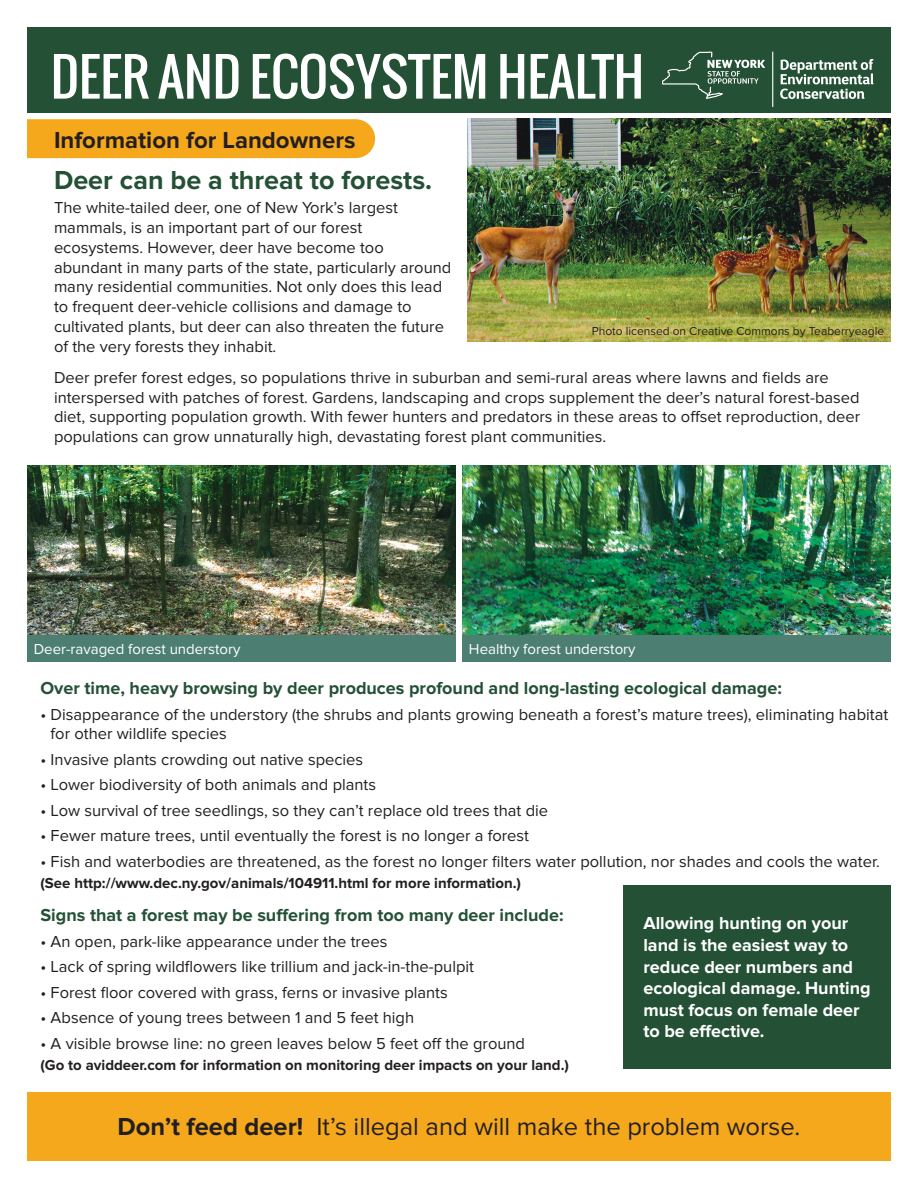
<style>
.page{position:relative;width:918px;height:1188px;background:#fff}
.page>*{position:absolute;margin:0;border:0;box-sizing:border-box;transform-origin:0 0}
.t1{font:51px "Oswald";color:#fff}
.t2{font:700 27px "Proxima Nova";color:#245135}
.t3{font:25.5px "Proxima Nova";color:#231f20}
.t4{font:700 24px "Proxima Nova";color:#231f20}
.t5{font:700 18px "Proxima Nova";color:#245135}
.t6{font:700 18px/21.6px "Proxima Nova";color:#fff}
.t7{font:16.5px/19.8px "Proxima Nova";color:#231f20}
.t8{font:700 15px "Proxima Nova";color:#231f20}
.t9{font:15px "Proxima Nova";color:#fff}
.t10{font:12px "Proxima Nova";color:#231f20}
.s1{font-weight:700}
</style>
<div class="page">
<img style="left:27px;top:465px;width:429px;height:171px">
<img style="left:462px;top:465px;width:429px;height:171px">
<img style="left:468px;top:119px;width:423px;height:223px">
<div style="left:27px;top:636px;width:429px;height:26px;background:#4c7f71"></div>
<div style="left:462px;top:636px;width:429px;height:26px;background:#4c7f71"></div>
<div style="left:27px;top:1093px;width:864px;height:68px;background:#f5a81c"></div>
<div style="left:27px;top:27px;width:864px;height:85px;background:#245135"></div>
<div style="left:27px;top:119px;width:348px;height:39px;background:#f5a81c"></div>
<svg style="left:662px;top:52px;width:103px;height:47px"></svg>
<svg style="left:780px;top:59px;width:94px;height:40px"></svg>
<hr style="left:772px;top:52px;width:1px;height:55px;background:#fff">
<div style="left:623px;top:886px;width:268px;height:183px;background:#245135"></div>
<p class="t1" style="left:51px;top:38px;width:595px">DEER AND ECOSYSTEM HEALTH</p>
<p class="t4" style="left:54px;top:126px;width:303px">Information for Landowners</p>
<p class="t2" style="left:54px;top:165px;width:380px">Deer can be a threat to forests.</p>
<p class="t7" style="left:54px;top:198px;width:399px">The white-tailed deer, one of New York’s largest mammals, is an important part of our forest ecosystems. However, deer have become too abundant in many parts of the state, particularly around many residential communities. Not only does this lead to frequent deer-vehicle collisions and damage to cultivated plants, but deer can also threaten the future of the very forests they inhabit.</p>
<p class="t10" style="left:592px;top:324px;width:294px">Photo licensed on Creative Commons by Teaberryeagle</p>
<p class="t7" style="left:54px;top:368px;width:808px">Deer prefer forest edges, so populations thrive in suburban and semi-rural areas where lawns and fields are interspersed with patches of forest. Gardens, landscaping and crops supplement the deer’s natural forest-based diet, supporting population growth. With fewer hunters and predators in these areas to offset reproduction, deer populations can grow unnaturally high, devastating forest plant communities.</p>
<p class="t9" style="left:34px;top:640px;width:208px">Deer-ravaged forest understory</p>
<p class="t9" style="left:469px;top:640px;width:168px">Healthy forest understory</p>
<p class="t5" style="left:40px;top:678px;width:743px">Over time, heavy browsing by deer produces profound and long-lasting ecological damage:</p>
<p class="t7" style="left:51px;top:704px;width:839px;text-indent:-10px">• Disappearance of the understory (the shrubs and plants growing beneath a forest’s mature trees), eliminating habitat for other wildlife species</p>
<p class="t7" style="left:40px;top:750px;width:324px">• Invasive plants crowding out native species</p>
<p class="t7" style="left:40px;top:775px;width:337px">• Lower biodiversity of both animals and plants</p>
<p class="t7" style="left:40px;top:801px;width:509px">• Low survival of tree seedlings, so they can’t replace old trees that die</p>
<p class="t7" style="left:40px;top:826px;width:490px">• Fewer mature trees, until eventually the forest is no longer a forest</p>
<p class="t7" style="left:40px;top:852px;width:841px">• Fish and waterbodies are threatened, as the forest no longer filters water pollution, nor shades and cools the water.</p>
<p class="t8" style="left:40px;top:874px;width:482px">(See http://www.dec.ny.gov/animals/104911.html for more information.)</p>
<p class="t5" style="left:40px;top:905px;width:525px">Signs that a forest may be suffering from too many deer include:</p>
<p class="t7" style="left:40px;top:932px;width:348px">• An open, park-like appearance under the trees</p>
<p class="t7" style="left:40px;top:957px;width:435px">• Lack of spring wildflowers like trillium and jack-in-the-pulpit</p>
<p class="t7" style="left:40px;top:983px;width:409px">• Forest floor covered with grass, ferns or invasive plants</p>
<p class="t7" style="left:40px;top:1008px;width:375px">• Absence of young trees between 1 and 5 feet high</p>
<p class="t7" style="left:40px;top:1034px;width:486px">• A visible browse line: no green leaves below 5 feet off the ground</p>
<p class="t8" style="left:40px;top:1056px;width:530px">(Go to aviddeer.com for information on monitoring deer impacts on your land.)</p>
<p class="t6" style="left:643px;top:913px;width:229px">Allowing hunting on your land is the easiest way to reduce deer numbers and ecological damage. Hunting must focus on female deer to be effective.</p>
<p class="t3" style="left:117px;top:1112px;width:685px"><span class="s1">Don’t feed deer!</span> It’s illegal and will make the problem worse.</p>
</div>
